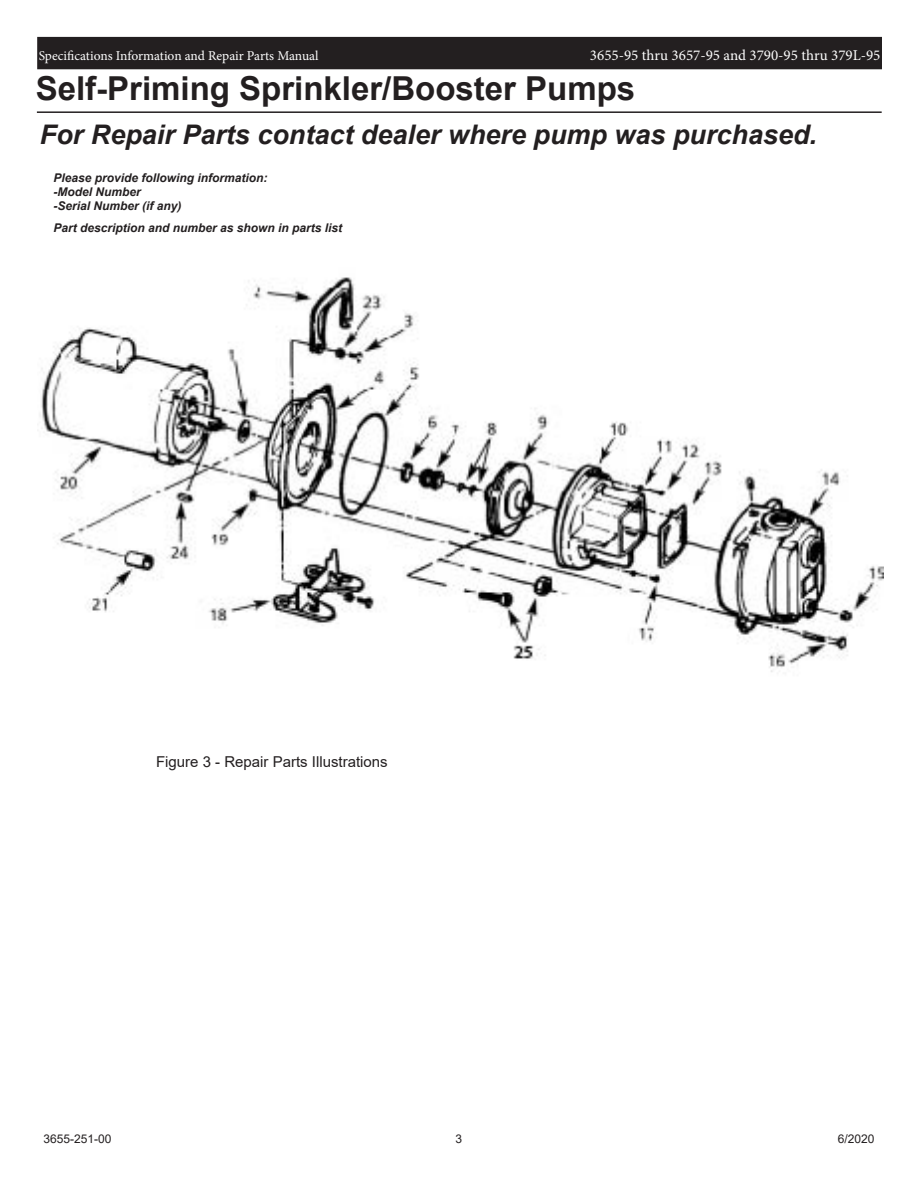
<style>
.page{position:relative;width:918px;height:1188px;background:#fff}
.page>*{position:absolute;margin:0;border:0;box-sizing:border-box;transform-origin:0 0}
.t1{font:700 33px "Arial";color:#231f20}
.t2{font:italic 700 27px "Arial";color:#231f20}
.t3{font:15px "Minion Pro";color:#fff}
.t4{font:15px "Arial";color:#231f20}
.t5{font:13.5px "Minion Pro";color:#fff}
.t6{font:italic 700 12px "Arial";color:#231f20}
.t7{font:12px "Arial";color:#231f20}
</style>
<div class="page">
<div style="left:38px;top:38px;width:843px;height:31px;background:#231f20"></div>
<div style="left:37px;top:37px;width:845px;height:32px;border:2px solid #231f20"></div>
<img style="left:41px;top:277px;width:842px;height:395px">
<hr style="left:37px;top:111px;width:845px;height:2px;background:#231f20">
<p class="t5" style="left:39px;top:46px;width:281px">Specifications Information and Repair Parts Manual</p>
<p class="t3" style="left:590px;top:45px;width:292px">3655-95 thru 3657-95 and 3790-95 thru 379L-95</p>
<p class="t1" style="left:36px;top:65px;width:601px">Self-Priming Sprinkler/Booster Pumps</p>
<p class="t2" style="left:40px;top:116px;width:779px">For Repair Parts contact dealer where pump was purchased.</p>
<p class="t6" style="left:53px;top:169px;width:216px">Please provide following information:</p>
<p class="t6" style="left:53px;top:184px;width:89px">-Model Number</p>
<p class="t6" style="left:53px;top:198px;width:130px">-Serial Number (if any)</p>
<p class="t6" style="left:53px;top:220px;width:290px">Part description and number as shown in parts list</p>
<p class="t4" style="left:156px;top:752px;width:233px">Figure 3 - Repair Parts Illustrations</p>
<p class="t7" style="left:44px;top:1131px;width:70px">3655-251-00</p>
<p class="t7" style="left:456px;top:1131px;width:8px">3</p>
<p class="t7" style="left:838px;top:1131px;width:38px">6/2020</p>
</div>
